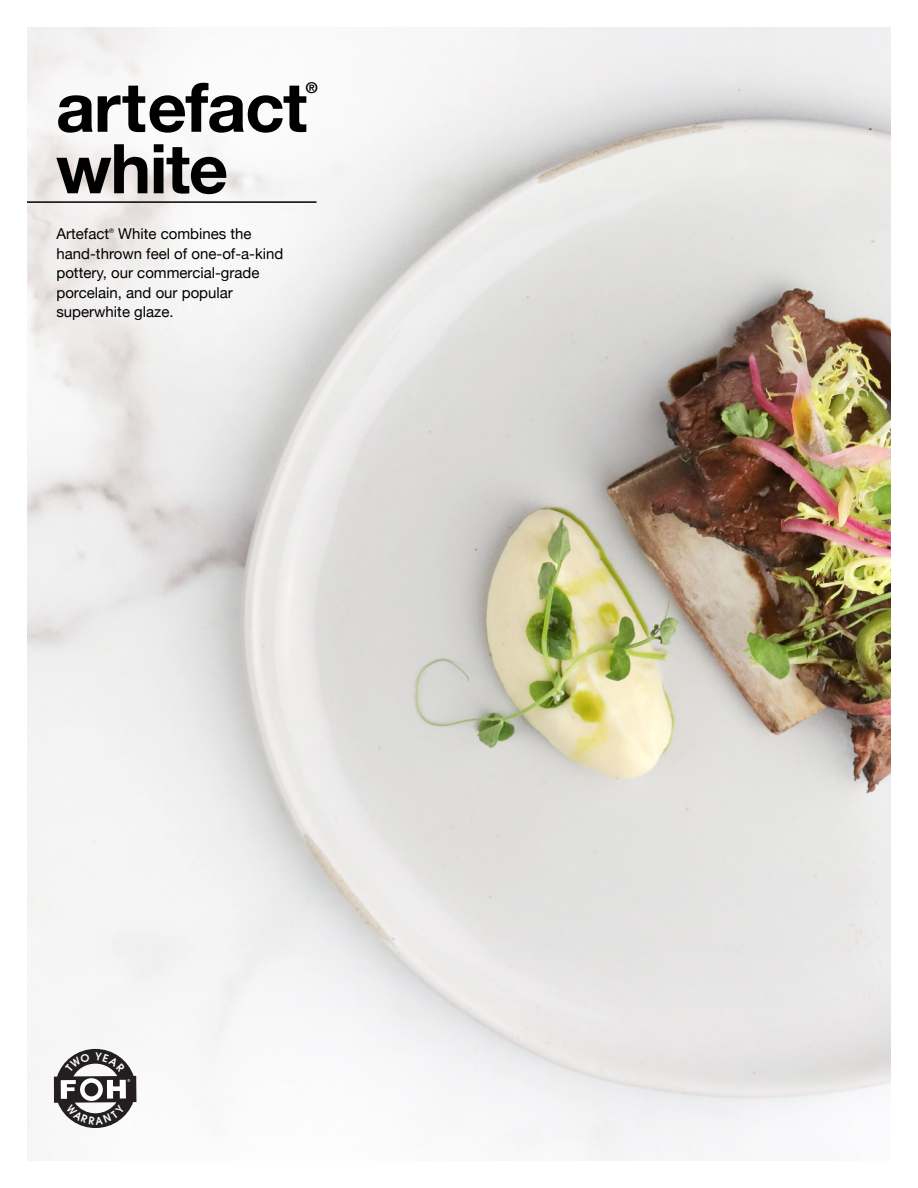
<style>
.page{position:relative;width:918px;height:1188px;background:#fff}
.page>*{position:absolute;margin:0;border:0;box-sizing:border-box;transform-origin:0 0}
.t1{font:700 68.7px "Helvetica Neue";letter-spacing:-.02em;color:#000}
.t2{font:15px/19.5px "Helvetica Neue";color:#000}
.t3{font:700 14.85px "Helvetica Neue";color:#000}
.t4{font:6.15px "Helvetica Neue";color:#000}
</style>
<div class="page">
<img style="left:27px;top:27px;width:864px;height:1134px">
<hr style="left:27px;top:201px;width:289px;height:2px;background:#000">
<svg style="left:54px;top:1049px;width:83px;height:79px"></svg>
<p class="t1" style="left:56px;top:53px;width:253px">artefact</p>
<p class="t3" style="left:306px;top:76px;width:13px">®</p>
<p class="t1" style="left:56px;top:115px;width:174px">white</p>
<p class="t2" style="left:56px;top:225px;width:54px">Artefact</p>
<p class="t4" style="left:109px;top:226px;width:6px">®</p>
<p class="t2" style="left:56px;top:225px;width:228px;text-indent:62px">White combines the hand-thrown feel of one-of-a-kind pottery, our commercial-grade porcelain, and our popular superwhite glaze.</p>
</div>
